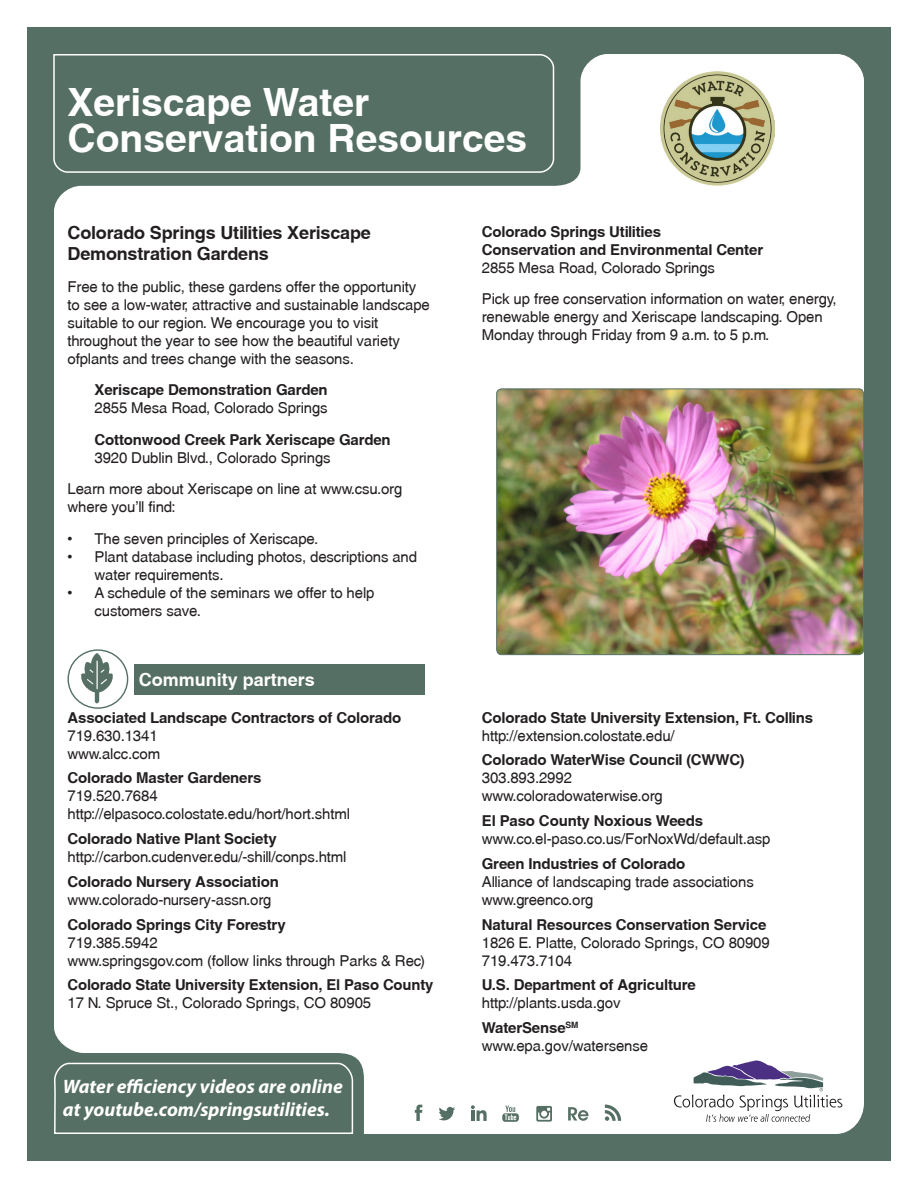
<style>
.page{position:relative;width:918px;height:1188px;background:#fff}
.page>*{position:absolute;margin:0;border:0;box-sizing:border-box;transform-origin:0 0}
.t1{font:700 39px/36px "Swansea";color:#fff}
.t2{font:italic 700 19.5px/22.5px "Myriad Pro";color:#fff}
.t3{font:700 18px/21.6px "Swansea";letter-spacing:-.01em;color:#231f20}
.t4{font:700 18px "Swansea";color:#fff}
.t5{font:15px/18px "Swansea";letter-spacing:-.01em;color:#231f20}
.t6{font:700 15px/18px "Swansea";letter-spacing:-.01em;color:#231f20}
.s1{font-weight:400}
.s2{font-weight:700}
</style>
<div class="page">
<div style="left:27px;top:27px;width:864px;height:1134px;background:#556f64"></div>
<div style="left:54px;top:54px;width:810px;height:1080px;background:#fff"></div>
<svg style="left:53px;top:54px;width:502px;height:120px"></svg>
<svg style="left:54px;top:1062px;width:300px;height:72px"></svg>
<img style="left:661px;top:72px;width:114px;height:114px">
<svg style="left:674px;top:1060px;width:168px;height:62px;background:#d0d0d7"></svg>
<div style="left:134px;top:665px;width:291px;height:30px;background:#556f64"></div>
<img style="left:79px;top:652px;width:37px;height:53px">
<div style="left:68px;top:649px;width:60px;height:60px;border:1px solid #556f64;border-radius:50%"></div>
<img style="left:497px;top:389px;width:367px;height:266px">
<div style="left:496px;top:389px;width:368px;height:266px;border:1px solid #556f64;border-radius:5px"></div>
<svg style="left:568px;top:1107px;width:21px;height:14px"></svg>
<svg style="left:439px;top:1107px;width:16px;height:13px"></svg>
<svg style="left:502px;top:1106px;width:17px;height:16px"></svg>
<svg style="left:415px;top:1105px;width:7px;height:16px"></svg>
<svg style="left:471px;top:1105px;width:16px;height:16px"></svg>
<svg style="left:605px;top:1105px;width:16px;height:16px"></svg>
<svg style="left:536px;top:1106px;width:16px;height:16px"></svg>
<p class="t1" style="left:68px;top:84px;width:461px">Xeriscape Water<br>Conservation Resources</p>
<p class="t3" style="left:68px;top:221px;width:305px">Colorado Springs Utilities Xeriscape<br>Demonstration Gardens</p>
<p class="t5" style="left:68px;top:278px;width:364px">Free to the public, these gardens offer the opportunity to see a low-water, attractive and sustainable landscape suitable to our region. We encourage you to visit throughout the year to see how the beautiful variety ofplants and trees change with the seasons.</p>
<p class="t6" style="left:94px;top:381px;width:235px">Xeriscape Demonstration Garden<br><span class="s1">2855 Mesa Road, Colorado Springs</span></p>
<p class="t6" style="left:94px;top:430px;width:298px">Cottonwood Creek Park Xeriscape Garden<br><span class="s1">3920 Dublin Blvd., Colorado Springs</span></p>
<p class="t5" style="left:68px;top:480px;width:336px">Learn more about Xeriscape on line at www.csu.org where you’ll find:</p>
<p class="t5" style="left:68px;top:530px;width:252px">• The seven principles of Xeriscape.</p>
<p class="t5" style="left:94px;top:548px;width:324px;text-indent:-27px">• Plant database including photos, descriptions and water requirements.</p>
<p class="t5" style="left:94px;top:584px;width:282px;text-indent:-27px">• A schedule of the seminars we offer to help customers save.</p>
<p class="t4" style="left:139px;top:669px;width:178px">Community partners</p>
<p class="t6" style="left:68px;top:708px;width:335px">Associated Landscape Contractors of Colorado<br><span class="s1">719.630.1341<br>www.alcc.com</span></p>
<p class="t5" style="left:68px;top:769px;width:284px"><span class="s2">Colorado Master Gardeners<br></span>719.520.7684 http://elpasoco.colostate.edu/hort/hort.shtml</p>
<p class="t5" style="left:68px;top:830px;width:281px"><span class="s2">Colorado Native Plant Society </span>http://carbon.cudenver.edu/-shill/conps.html</p>
<p class="t5" style="left:68px;top:872px;width:213px"><span class="s2">Colorado Nursery Association </span>www.colorado-nursery-assn.org</p>
<p class="t5" style="left:68px;top:915px;width:359px"><span class="s2">Colorado Springs City Forestry<br></span>719.385.5942<br>www.springsgov.com (follow links through Parks &amp; Rec)</p>
<p class="t6" style="left:68px;top:976px;width:367px">Colorado State University Extension, El Paso County<br><span class="s1">17 N. Spruce St., Colorado Springs, CO 80905</span></p>
<p class="t2" style="left:63px;top:1075px;width:281px">Water efficiency videos are online at youtube.com/springsutilities.</p>
<p class="t6" style="left:482px;top:222px;width:283px">Colorado Springs Utilities<br>Conservation and Environmental Center<br><span class="s1">2855 Mesa Road, Colorado Springs</span></p>
<p class="t5" style="left:482px;top:290px;width:356px">Pick up free conservation information on water, energy, renewable energy and Xeriscape landscaping. Open<br>Monday through Friday from 9 a.m. to 5 p.m.</p>
<p class="t6" style="left:482px;top:708px;width:333px">Colorado State University Extension, Ft. Collins <span class="s1">http://extension.colostate.edu/</span></p>
<p class="t5" style="left:482px;top:751px;width:264px"><span class="s2">Colorado WaterWise Council (CWWC)<br></span>303.893.2992 www.coloradowaterwise.org</p>
<p class="t5" style="left:482px;top:812px;width:290px"><span class="s2">El Paso County Noxious Weeds </span>www.co.el-paso.co.us/ForNoxWd/default.asp</p>
<p class="t5" style="left:482px;top:854px;width:274px"><span class="s2">Green Industries of Colorado<br></span>Alliance of landscaping trade associations www.greenco.org</p>
<p class="t5" style="left:482px;top:915px;width:290px"><span class="s2">Natural Resources Conservation Service<br></span>1826 E. Platte, Colorado Springs, CO 80909<br>719.473.7104</p>
<p class="t6" style="left:482px;top:976px;width:216px">U.S. Department of Agriculture <span class="s1">http://plants.usda.gov</span></p>
<p class="t5" style="left:482px;top:1019px;width:168px"><span class="s2">WaterSense</span><sup>SM </sup>www.epa.gov/watersense</p>
</div>
